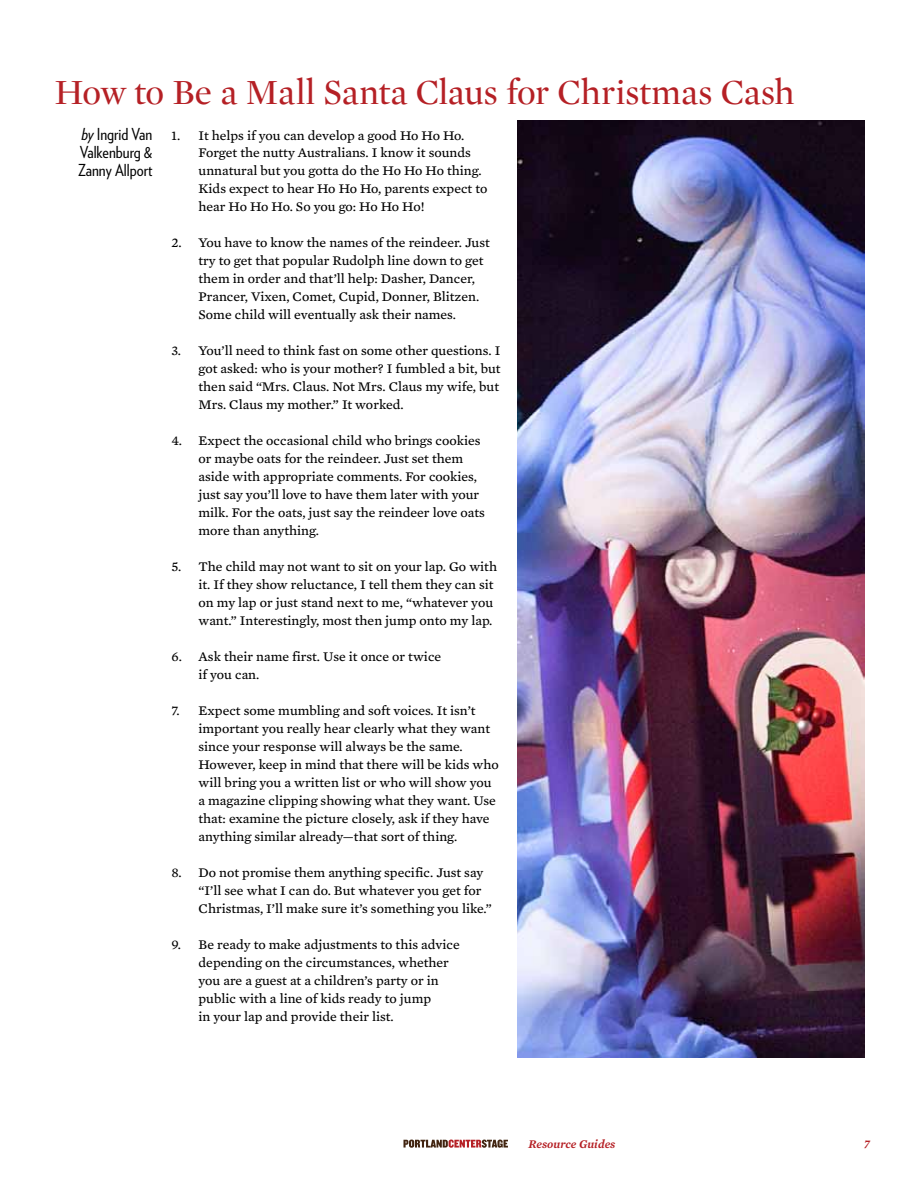
<style>
.page{position:relative;width:918px;height:1188px;background:#fff}
.page>*{position:absolute;margin:0;border:0;box-sizing:border-box;transform-origin:0 0}
.t1{font:36px "Mercury Display Roman";letter-spacing:-.01em;color:#b52025}
.t2{font:16.5px/18px "Verlag Condensed";color:#000;text-align:justify}
.t3{font:13.5px/18px "Mercury Text G3 Roman";color:#000}
.t4{font:italic 600 12px "Mercury Text G1";color:#b52025}
.s1{font-style:italic}
</style>
<div class="page">
<svg style="left:403px;top:1140px;width:105px;height:8px"></svg>
<img style="left:517px;top:120px;width:347px;height:938px">
<h1 class="t1" style="left:54px;top:71px;width:742px">How to Be a Mall Santa Claus for Christmas Cash</h1>
<p class="t2" style="left:78px;top:124px;width:76px"><span class="s1">by</span> Ingrid Van Valkenburg &amp; Zanny Allport</p>
<p class="t3" style="left:199px;top:126px;width:290px;text-indent:-27px">1. It helps if you can develop a good Ho Ho Ho.<br>Forget the nutty Australians. I know it sounds unnatural but you gotta do the Ho Ho Ho thing.<br>Kids expect to hear Ho Ho Ho, parents expect to hear Ho Ho Ho. So you go: Ho Ho Ho!</p>
<p class="t3" style="left:199px;top:234px;width:293px;text-indent:-27px">2. You have to know the names of the reindeer. Just try to get that popular Rudolph line down to get them in order and that’ll help: Dasher, Dancer, Prancer, Vixen, Comet, Cupid, Donner, Blitzen.<br>Some child will eventually ask their names.</p>
<p class="t3" style="left:199px;top:342px;width:304px;text-align:justify;text-indent:-27px">3. You’ll need to think fast on some other questions. I got asked: who is your mother? I fumbled a bit, but then said “Mrs. Claus. Not Mrs. Claus my wife, but Mrs. Claus my mother.” It worked.</p>
<p class="t3" style="left:199px;top:432px;width:288px;text-indent:-27px">4. Expect the occasional child who brings cookies or maybe oats for the reindeer. Just set them aside with appropriate comments. For cookies, just say you’ll love to have them later with your milk. For the oats, just say the reindeer love oats more than anything.</p>
<p class="t3" style="left:199px;top:558px;width:300px;text-indent:-27px">5. The child may not want to sit on your lap. Go with it. If they show reluctance, I tell them they can sit on my lap or just stand next to me, “whatever you want.” Interestingly, most then jump onto my lap.</p>
<p class="t3" style="left:199px;top:648px;width:244px;text-indent:-27px">6. Ask their name first. Use it once or twice if you can.</p>
<p class="t3" style="left:199px;top:702px;width:302px;text-indent:-27px">7. Expect some mumbling and soft voices. It isn’t important you really hear clearly what they want since your response will always be the same.<br>However, keep in mind that there will be kids who will bring you a written list or who will show you a magazine clipping showing what they want. Use that: examine the picture closely, ask if they have anything similar already—that sort of thing.</p>
<p class="t3" style="left:199px;top:864px;width:295px;text-indent:-27px">8. Do not promise them anything specific. Just say “I’ll see what I can do. But whatever you get for<br>Christmas, I’ll make sure it’s something you like.”</p>
<p class="t3" style="left:199px;top:936px;width:263px;text-indent:-27px">9. Be ready to make adjustments to this advice depending on the circumstances, whether you are a guest at a children’s party or in public with a line of kids ready to jump<br>in your lap and provide their list.</p>
<p class="t4" style="left:528px;top:1136px;width:89px">Resource Guides</p>
<p class="t4" style="left:864px;top:1136px;width:7px">7</p>
</div>
